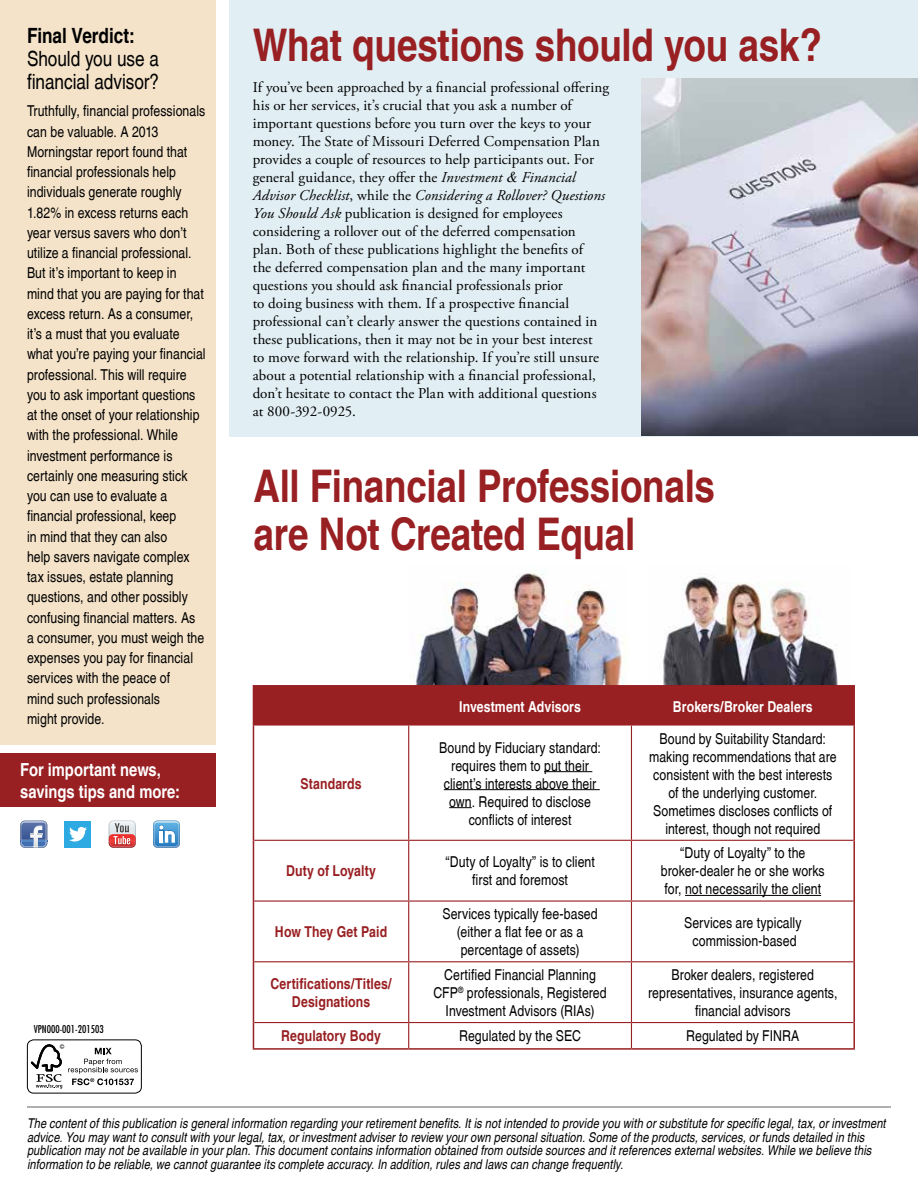
<style>
.page{position:relative;width:918px;height:1188px;background:#fff}
.page>*{position:absolute;margin:0;border:0;box-sizing:border-box;transform-origin:0 0}
.t1{font:700 condensed 45px/48px "Helvetica Com";letter-spacing:-.005em;color:#981f22}
.t2{font:condensed 21px/23.2px "Helvetica Com";letter-spacing:-.005em;color:#000}
.t3{font:700 condensed 21px "Helvetica Com";letter-spacing:-.005em;color:#000}
.t4{font:700 condensed 18px/21.6px "Helvetica Com";color:#fff}
.t5{font:condensed 15px/20.2px "Helvetica Com";letter-spacing:.005em;color:#000;text-align:center}
.t6{font:15px/18px "Adobe Garamond Pro";letter-spacing:.005em;color:#000}
.t7{font:700 condensed 15px/18px "Helvetica Com";letter-spacing:.005em;color:#981f22;text-align:center}
.t8{font:700 condensed 15px "Helvetica Com";letter-spacing:.005em;color:#fff}
.t9{font:italic condensed 13.5px/13.5px "Helvetica Com";letter-spacing:.005em;color:#000}
.t10{font:condensed 10.5px "Futura Std";color:#000}
.s1{font-style:italic}
.s2{font-family:"Times";font-style:italic}
</style>
<div class="page">
<div style="left:230px;top:0;width:688px;height:436px;background:#e1eef3"></div>
<hr style="left:27px;top:1106px;width:864px;height:2px;background:#939598">
<svg style="left:31px;top:1044px;width:107px;height:45px"></svg>
<div style="left:27px;top:1039px;width:115px;height:54px;border:1px solid #000;border-radius:6px"></div>
<div style="left:64px;top:821px;width:28px;height:27px;background:#2caae1"></div>
<svg style="left:69px;top:827px;width:18px;height:15px"></svg>
<svg style="left:109px;top:821px;width:27px;height:27px"></svg>
<svg style="left:20px;top:821px;width:27px;height:27px"></svg>
<img style="left:21px;top:822px;width:25px;height:4px">
<div style="left:0;top:753px;width:216px;height:54px;background:#981f22"></div>
<svg style="left:153px;top:821px;width:27px;height:27px"></svg>
<div style="left:0;top:0;width:216px;height:744px;background:#f4e3c9"></div>
<img style="left:663px;top:574px;width:175px;height:111px">
<img style="left:410px;top:573px;width:215px;height:112px">
<div style="left:254px;top:685px;width:599px;height:41px;background:#981f22"></div>
<hr style="left:408px;top:726px;width:1px;height:114px;background:#981f22">
<hr style="left:631px;top:726px;width:1px;height:114px;background:#981f22">
<hr style="left:254px;top:840px;width:155px;height:1px;background:#981f22">
<hr style="left:409px;top:840px;width:222px;height:1px;background:#981f22">
<hr style="left:408px;top:841px;width:1px;height:59px;background:#981f22">
<hr style="left:631px;top:840px;width:222px;height:1px;background:#981f22">
<hr style="left:631px;top:841px;width:1px;height:59px;background:#981f22">
<hr style="left:254px;top:900px;width:155px;height:2px;background:#981f22">
<hr style="left:409px;top:900px;width:222px;height:2px;background:#981f22">
<hr style="left:408px;top:902px;width:1px;height:59px;background:#981f22">
<hr style="left:631px;top:900px;width:222px;height:2px;background:#981f22">
<hr style="left:631px;top:902px;width:1px;height:59px;background:#981f22">
<hr style="left:254px;top:961px;width:155px;height:1px;background:#981f22">
<hr style="left:409px;top:961px;width:222px;height:1px;background:#981f22">
<hr style="left:408px;top:962px;width:1px;height:60px;background:#981f22">
<hr style="left:631px;top:961px;width:222px;height:1px;background:#981f22">
<hr style="left:631px;top:962px;width:1px;height:60px;background:#981f22">
<hr style="left:254px;top:1022px;width:155px;height:1px;background:#981f22">
<hr style="left:409px;top:1022px;width:222px;height:1px;background:#981f22">
<svg style="left:408px;top:1023px;width:1px;height:25px"></svg>
<hr style="left:631px;top:1022px;width:222px;height:1px;background:#981f22">
<svg style="left:631px;top:1023px;width:1px;height:25px"></svg>
<hr style="left:853px;top:685px;width:2px;height:41px;background:#981f22">
<hr style="left:853px;top:726px;width:2px;height:114px;background:#981f22">
<hr style="left:853px;top:840px;width:2px;height:61px;background:#981f22">
<hr style="left:853px;top:901px;width:2px;height:61px;background:#981f22">
<hr style="left:853px;top:962px;width:2px;height:61px;background:#981f22">
<hr style="left:853px;top:1023px;width:2px;height:25px;background:#981f22">
<hr style="left:253px;top:685px;width:1px;height:41px;background:#981f22">
<hr style="left:253px;top:726px;width:1px;height:114px;background:#981f22">
<hr style="left:253px;top:840px;width:1px;height:61px;background:#981f22">
<hr style="left:253px;top:901px;width:1px;height:61px;background:#981f22">
<hr style="left:253px;top:962px;width:1px;height:61px;background:#981f22">
<svg style="left:253px;top:1023px;width:1px;height:25px"></svg>
<hr style="left:253px;top:1048px;width:156px;height:2px;background:#981f22">
<hr style="left:409px;top:1048px;width:222px;height:2px;background:#981f22">
<hr style="left:631px;top:1048px;width:224px;height:2px;background:#981f22">
<hr style="left:544px;top:771px;width:48px;height:1px;background:#000">
<hr style="left:444px;top:789px;width:156px;height:1px;background:#000">
<svg style="left:449px;top:807px;width:23px;height:1px"></svg>
<hr style="left:685px;top:895px;width:136px;height:1px;background:#000">
<img style="left:642px;top:79px;width:276px;height:356px">
<h2 class="t3" style="left:27px;top:23px;width:109px">Final Verdict:</h2>
<h2 class="t2" style="left:27px;top:47px;width:134px">Should you use a financial advisor?</h2>
<p class="t5" style="left:27px;top:101px;width:180px;text-align:left">Truthfully, financial professionals can be valuable. A 2013<br>Morningstar report found that financial professionals help individuals generate roughly<br>1.82% in excess returns each year versus savers who don’t utilize a financial professional.<br>But it’s important to keep in mind that you are paying for that excess return. As a consumer, it’s a must that you evaluate what you’re paying your financial professional. This will require you to ask important questions at the onset of your relationship with the professional. While investment performance is certainly one measuring stick you can use to evaluate a financial professional, keep<br>in mind that they can also<br>help savers navigate complex tax issues, estate planning questions, and other possibly confusing financial matters. As a consumer, you must weigh the expenses you pay for financial services with the peace of<br>mind such professionals<br>might provide.</p>
<p class="t4" style="left:20px;top:759px;width:161px">For important news, savings tips and more:</p>
<p class="t10" style="left:34px;top:1023px;width:71px">VPN000-001-201503</p>
<h1 class="t1" style="left:253px;top:21px;width:571px">What questions should you ask?</h1>
<p class="t6" style="left:253px;top:79px;width:358px">If you’ve been approached by a financial professional offering his or her services, it’s crucial that you ask a number of important questions before you turn over the keys to your money. The State of Missouri Deferred Compensation Plan provides a couple of resources to help participants out. For general guidance, they offer the <span class="s1">Investment</span> <span class="s2">&amp;</span> <span class="s1">Financial Advisor Checklist</span>, while the <span class="s1">Considering a Rollover? Questions You Should Ask</span> publication is designed for employees considering a rollover out of the deferred compensation<br>plan. Both of these publications highlight the benefits of<br>the deferred compensation plan and the many important questions you should ask financial professionals prior<br>to doing business with them. If a prospective financial professional can’t clearly answer the questions contained in these publications, then it may not be in your best interest<br>to move forward with the relationship. If you’re still unsure about a potential relationship with a financial professional, don’t hesitate to contact the Plan with additional questions at 800-392-0925.</p>
<h1 class="t1" style="left:253px;top:462px;width:463px">All Financial Professionals are Not Created Equal</h1>
<p class="t7" style="left:300px;top:774px;width:63px">Standards</p>
<p class="t8" style="left:459px;top:698px;width:123px">Investment Advisors</p>
<p class="t8" style="left:673px;top:698px;width:141px">Brokers/Broker Dealers</p>
<p class="t5" style="left:439px;top:738px;width:163px;line-height:18px">Bound by Fiduciary standard: requires them to put their client’s interests above their own. Required to disclose conflicts of interest</p>
<p class="t5" style="left:649px;top:729px;width:189px;line-height:18px">Bound by Suitability Standard: making recommendations that are consistent with the best interests of the underlying customer.<br>Sometimes discloses conflicts of interest, though not required</p>
<p class="t7" style="left:286px;top:862px;width:91px">Duty of Loyalty</p>
<p class="t5" style="left:445px;top:853px;width:151px;line-height:18px">“Duty of Loyalty” is to client first and foremost</p>
<p class="t5" style="left:661px;top:844px;width:165px;line-height:18px">“Duty of Loyalty” to the broker-dealer he or she works for, not necessarily the client</p>
<p class="t7" style="left:275px;top:923px;width:114px">How They Get Paid</p>
<p class="t5" style="left:443px;top:905px;width:157px;line-height:18px">Services typically fee-based (either a flat fee or as a percentage of assets)</p>
<p class="t5" style="left:684px;top:914px;width:119px;line-height:18px">Services are typically commission-based</p>
<p class="t7" style="left:270px;top:975px;width:123px">Certifications/Titles/<br>Designations</p>
<p class="t5" style="left:433px;top:965px;width:175px;line-height:18px">Certified Financial Planning<br>CFP<sup>®</sup> professionals, Registered<br>Investment Advisors (RIAs)</p>
<p class="t5" style="left:648px;top:965px;width:191px;line-height:18px">Broker dealers, registered representatives, insurance agents, financial advisors</p>
<p class="t7" style="left:281px;top:1027px;width:101px">Regulatory Body</p>
<p class="t5" style="left:459px;top:1026px;width:123px">Regulated by the SEC</p>
<p class="t5" style="left:686px;top:1026px;width:115px">Regulated by FINRA</p>
<p class="t9" style="left:27px;top:1116px;width:860px">The content of this publication is general information regarding your retirement benefits. It is not intended to provide you with or substitute for specific legal, tax, or investment advice. You may want to consult with your legal, tax, or investment adviser to review your own personal situation. Some of the products, services, or funds detailed in this publication may not be available in your plan. This document contains information obtained from outside sources and it references external websites. While we believe this information to be reliable, we cannot guarantee its complete accuracy. In addition, rules and laws can change frequently.</p>
</div>
